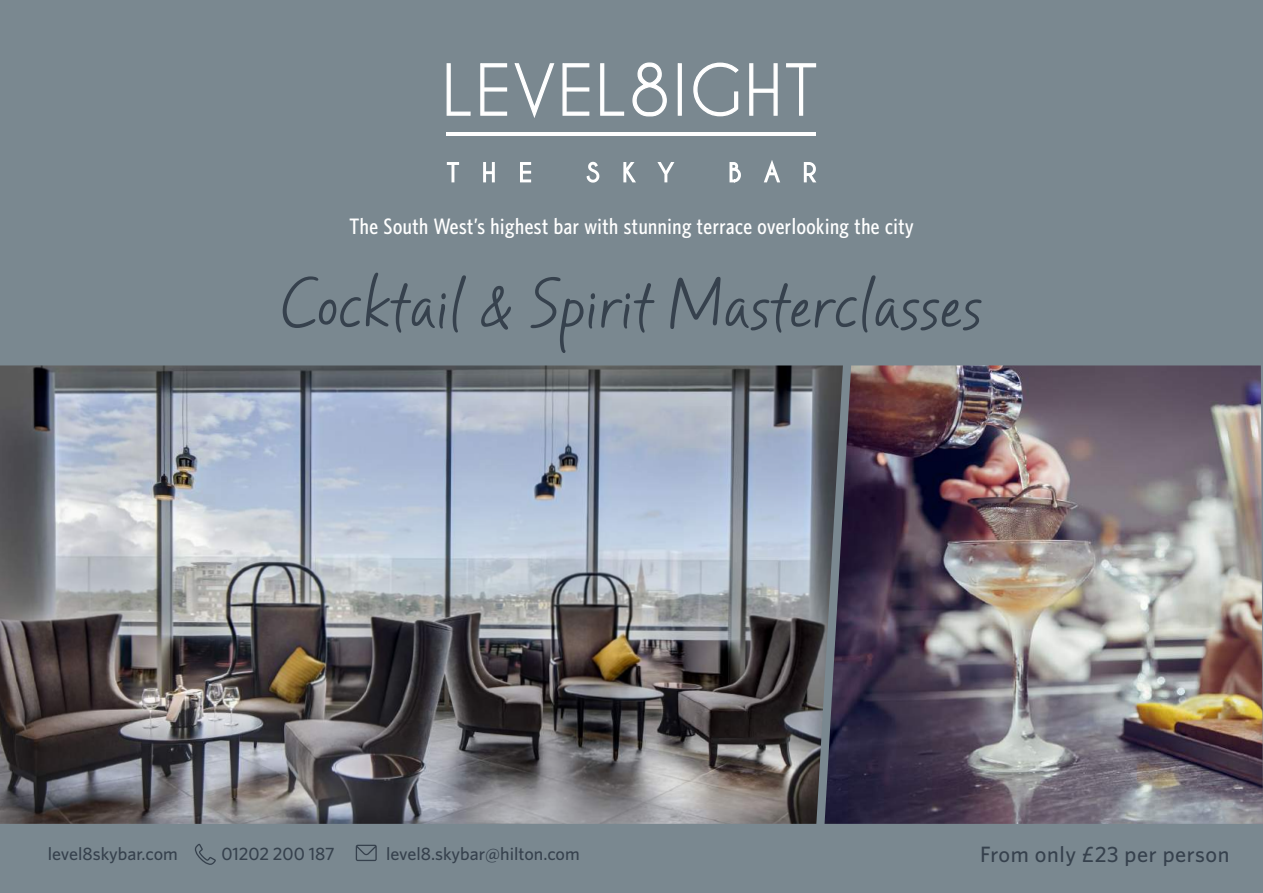
<style>
.page{position:relative;width:1263px;height:893px;background:#7a8890}
.page>*{position:absolute;margin:0;border:0;box-sizing:border-box;transform-origin:0 0}
.t1{font:63.15px "Mayfield";color:#36414d}
.t2{font:500 22.35px "Whitney Condensed";letter-spacing:.025em;color:#fff}
.t3{font:500 22.2px "Whitney";letter-spacing:.025em;color:#36414d}
.t4{font:500 18px "Whitney";color:#36414d}
</style>
<div class="page">
<hr style="left:447px;top:133px;width:369px;height:3px;background:#fff">
<svg style="left:447px;top:62px;width:369px;height:56px"></svg>
<svg style="left:447px;top:160px;width:369px;height:23px"></svg>
<img style="left:0;top:365px;width:824px;height:459px">
<img style="left:824px;top:365px;width:439px;height:459px">
<svg style="left:195px;top:844px;width:21px;height:21px"></svg>
<svg style="left:356px;top:845px;width:21px;height:16px"></svg>
<p class="t2" style="left:349px;top:213px;width:566px">The South West’s highest bar with stunning terrace overlooking the city</p>
<h1 class="t1" style="left:281px;top:261px;width:703px">Cocktail &amp; Spirit Masterclasses</h1>
<p class="t4" style="left:48px;top:843px;width:131px">level8skybar.com</p>
<p class="t4" style="left:221px;top:843px;width:115px">01202 200 187</p>
<p class="t4" style="left:386px;top:843px;width:195px">level8.skybar@hilton.com</p>
<p class="t3" style="left:980px;top:841px;width:251px">From only £23 per person</p>
</div>
